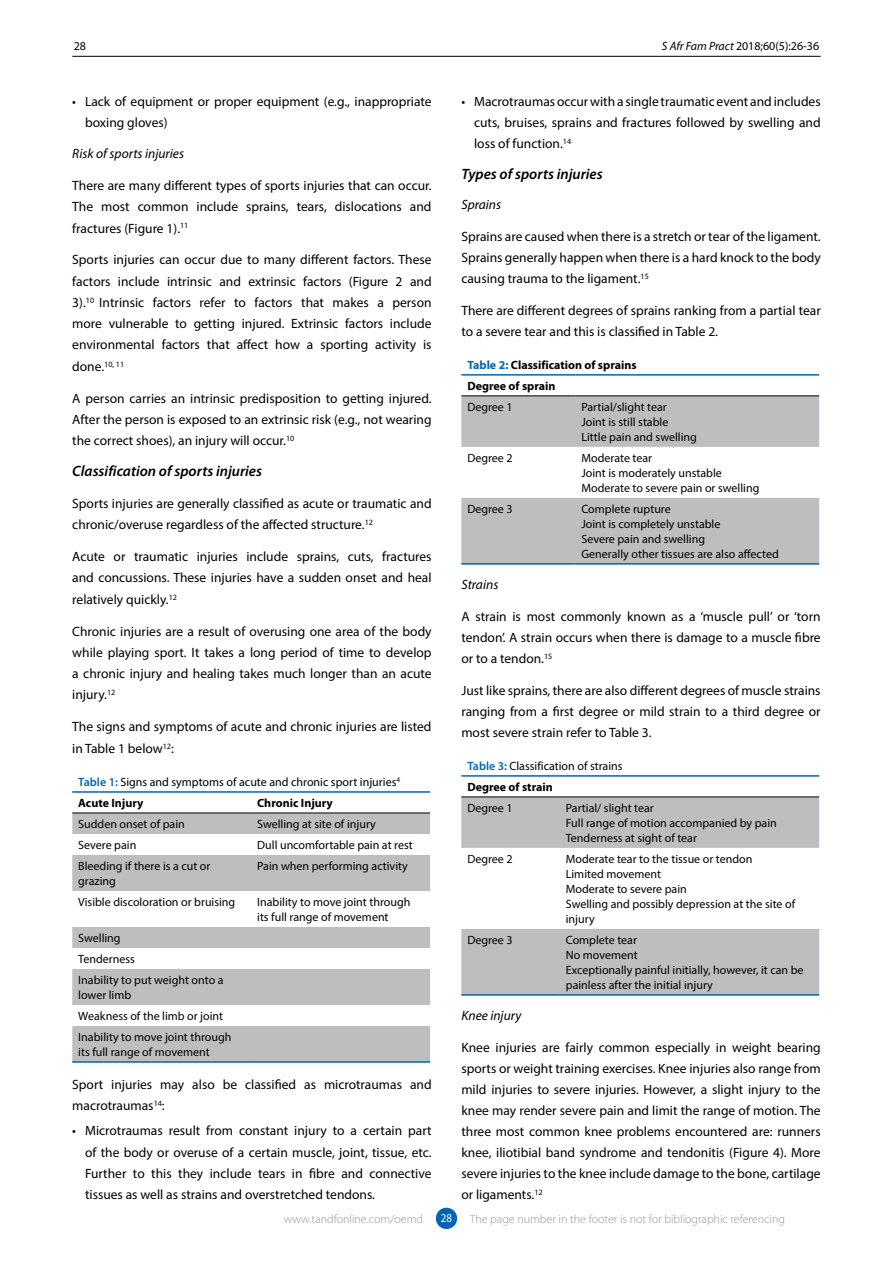
<style>
.page{position:relative;width:893px;height:1263px;background:#fff}
.page>*{position:absolute;margin:0;border:0;box-sizing:border-box;transform-origin:0 0}
.t1{font:italic 600 15px "Myriad Pro";color:#000}
.t2{font:13.5px/21.3px "Myriad Pro";color:#000;text-align:justify}
.t3{font:italic 13.5px "Myriad Pro";color:#000}
.t4{font:12px/15px "Myriad Pro";color:#000}
.t5{font:300 12px "Myriad Pro";color:#939598}
.t6{font:700 12px/21px "Myriad Pro";color:#000}
.t7{font:12px "Myriad Pro";color:#fff;scale:.9 1}
.s1{font-style:italic}
.s2{font-weight:600;color:#0066b3}
.s3{font-weight:700}
.s4{color:#0066b3}
</style>
<div class="page">
<hr style="left:72px;top:56px;width:749px;height:1px;background:#000">
<div style="left:436px;top:1208px;width:21px;height:21px;background:#0066b3;border-radius:50%"></div>
<svg style="left:72px;top:813px;width:358px;height:248px;fill:#bcbec0"></svg>
<hr style="left:72px;top:791px;width:179px;height:2px;background:#0066b3">
<hr style="left:251px;top:791px;width:179px;height:2px;background:#0066b3">
<hr style="left:72px;top:812px;width:179px;height:1px;background:#000">
<hr style="left:251px;top:812px;width:179px;height:1px;background:#000">
<hr style="left:72px;top:1061px;width:179px;height:2px;background:#0066b3">
<hr style="left:251px;top:1061px;width:179px;height:2px;background:#0066b3">
<svg style="left:461px;top:396px;width:358px;height:167px;fill:#bcbec0"></svg>
<hr style="left:461px;top:374px;width:114px;height:2px;background:#0066b3">
<hr style="left:575px;top:374px;width:244px;height:2px;background:#0066b3">
<hr style="left:461px;top:395px;width:114px;height:1px;background:#000">
<hr style="left:575px;top:395px;width:244px;height:1px;background:#000">
<hr style="left:461px;top:563px;width:114px;height:2px;background:#0066b3">
<hr style="left:575px;top:563px;width:244px;height:2px;background:#0066b3">
<svg style="left:461px;top:797px;width:358px;height:197px;fill:#bcbec0"></svg>
<hr style="left:461px;top:775px;width:99px;height:2px;background:#0066b3">
<hr style="left:560px;top:775px;width:259px;height:2px;background:#0066b3">
<hr style="left:461px;top:796px;width:99px;height:1px;background:#000">
<hr style="left:560px;top:796px;width:259px;height:1px;background:#000">
<hr style="left:461px;top:994px;width:99px;height:2px;background:#0066b3">
<hr style="left:560px;top:994px;width:259px;height:2px;background:#0066b3">
<p class="t4" style="left:74px;top:38px;width:14px">28</p>
<p class="t4" style="left:662px;top:38px;width:159px"><span class="s1">S Afr Fam Pract</span> 2018;60(5):26-36</p>
<p class="t2" style="left:85px;top:90px;width:348px;text-indent:-13px">• Lack of equipment or proper equipment (e.g., inappropriate boxing gloves)</p>
<p class="t3" style="left:72px;top:145px;width:113px">Risk of sports injuries</p>
<p class="t2" style="left:72px;top:175px;width:361px">There are many different types of sports injuries that can occur.<br>The most common include sprains, tears, dislocations and fractures (Figure 1).<sup>11</sup></p>
<p class="t2" style="left:72px;top:249px;width:361px">Sports injuries can occur due to many different factors. These factors include intrinsic and extrinsic factors (Figure 2 and 3).<sup>10</sup> Intrinsic factors refer to factors that makes a person more vulnerable to getting injured. Extrinsic factors include environmental factors that affect how a sporting activity is done.<sup>10,</sup> <sup>11</sup></p>
<p class="t2" style="left:72px;top:387px;width:361px">A person carries an intrinsic predisposition to getting injured.<br>After the person is exposed to an extrinsic risk (e.g., not wearing the correct shoes), an injury will occur.<sup>10</sup></p>
<p class="t1" style="left:72px;top:462px;width:191px">Classification of sports injuries</p>
<p class="t2" style="left:72px;top:493px;width:361px">Sports injuries are generally classified as acute or traumatic and chronic/overuse regardless of the affected structure.<sup>12</sup></p>
<p class="t2" style="left:72px;top:546px;width:361px">Acute or traumatic injuries include sprains, cuts, fractures and concussions. These injuries have a sudden onset and heal relatively quickly.<sup>12</sup></p>
<p class="t2" style="left:72px;top:620px;width:361px">Chronic injuries are a result of overusing one area of the body while playing sport. It takes a long period of time to develop a chronic injury and healing takes much longer than an acute injury.<sup>12</sup></p>
<p class="t2" style="left:72px;top:716px;width:361px">The signs and symptoms of acute and chronic injuries are listed in Table 1 below<sup>12</sup>:</p>
<p class="t4" style="left:78px;top:771px;width:323px;line-height:21px"><span class="s2">Table 1:</span> Signs and symptoms of acute and chronic sport injuries<sup>4<br></sup><span class="s3">Acute Injury</span></p>
<p class="t6" style="left:257px;top:792px;width:77px">Chronic Injury</p>
<p class="t4" style="left:78px;top:816px;width:108px">Sudden onset of pain</p>
<p class="t4" style="left:257px;top:816px;width:120px">Swelling at site of injury</p>
<p class="t4" style="left:78px;top:837px;width:60px">Severe pain</p>
<p class="t4" style="left:257px;top:837px;width:157px">Dull uncomfortable pain at rest</p>
<p class="t4" style="left:78px;top:858px;width:134px">Bleeding if there is a cut or grazing</p>
<p class="t4" style="left:257px;top:858px;width:152px">Pain when performing activity</p>
<p class="t4" style="left:78px;top:894px;width:159px">Visible discoloration or bruising</p>
<p class="t4" style="left:257px;top:894px;width:155px">Inability to move joint through its full range of movement</p>
<p class="t4" style="left:78px;top:927px;width:147px;line-height:21px">Swelling<br>Tenderness<br>Inability to put weight onto a</p>
<p class="t4" style="left:78px;top:984px;width:155px;line-height:21px">lower limb<br>Weakness of the limb or joint<br>Inability to move joint through</p>
<p class="t4" style="left:78px;top:1044px;width:133px">its full range of movement</p>
<p class="t2" style="left:72px;top:1073px;width:361px">Sport injuries may also be classified as microtraumas and macrotraumas<sup>14</sup>:</p>
<p class="t2" style="left:85px;top:1120px;width:348px;text-indent:-13px">• Microtraumas result from constant injury to a certain part of the body or overuse of a certain muscle, joint, tissue, etc.<br>Further to this they include tears in fibre and connective tissues as well as strains and overstretched tendons.</p>
<p class="t2" style="left:474px;top:91px;width:348px;text-indent:-13px">• Macrotraumas occur with a single traumatic event and includes cuts, bruises, sprains and fractures followed by swelling and loss of function.<sup>14</sup></p>
<p class="t1" style="left:461px;top:164px;width:143px">Types of sports injuries</p>
<p class="t3" style="left:461px;top:196px;width:41px">Sprains</p>
<p class="t2" style="left:461px;top:226px;width:361px">Sprains are caused when there is a stretch or tear of the ligament.<br>Sprains generally happen when there is a hard knock to the body causing trauma to the ligament.<sup>15</sup></p>
<p class="t2" style="left:461px;top:299px;width:361px">There are different degrees of sprains ranking from a partial tear to a severe tear and this is classified in Table 2.</p>
<p class="t6" style="left:467px;top:354px;width:171px"><span class="s4">Table 2:</span> Classification of sprains<br>Degree of sprain</p>
<p class="t4" style="left:467px;top:399px;width:47px">Degree 1</p>
<p class="t4" style="left:581px;top:399px;width:117px">Partial/slight tear<br>Joint is still stable<br>Little pain and swelling</p>
<p class="t4" style="left:467px;top:450px;width:47px">Degree 2</p>
<p class="t4" style="left:581px;top:450px;width:179px">Moderate tear<br>Joint is moderately unstable<br>Moderate to severe pain or swelling</p>
<p class="t4" style="left:467px;top:501px;width:47px">Degree 3</p>
<p class="t4" style="left:581px;top:501px;width:199px">Complete rupture<br>Joint is completely unstable<br>Severe pain and swelling<br>Generally other tissues are also affected</p>
<p class="t3" style="left:461px;top:576px;width:38px">Strains</p>
<p class="t2" style="left:461px;top:606px;width:361px">A strain is most commonly known as a ‘muscle pull’ or ‘torn tendon’. A strain occurs when there is damage to a muscle fibre or to a tendon.<sup>15</sup></p>
<p class="t2" style="left:461px;top:679px;width:361px">Just like sprains, there are also different degrees of muscle strains ranging from a first degree or mild strain to a third degree or most severe strain refer to Table 3.</p>
<p class="t4" style="left:467px;top:755px;width:157px;line-height:21px"><span class="s2">Table 3:</span> Classification of strains<br><span class="s3">Degree of strain</span></p>
<p class="t4" style="left:467px;top:800px;width:47px">Degree 1</p>
<p class="t4" style="left:566px;top:800px;width:213px">Partial/ slight tear<br>Full range of motion accompanied by pain<br>Tenderness at sight of tear</p>
<p class="t4" style="left:467px;top:851px;width:47px">Degree 2</p>
<p class="t4" style="left:566px;top:851px;width:231px">Moderate tear to the tissue or tendon<br>Limited movement<br>Moderate to severe pain<br>Swelling and possibly depression at the site of injury</p>
<p class="t4" style="left:467px;top:932px;width:47px">Degree 3</p>
<p class="t4" style="left:566px;top:932px;width:239px">Complete tear<br>No movement<br>Exceptionally painful initially, however, it can be painless after the initial injury</p>
<p class="t3" style="left:461px;top:1007px;width:61px">Knee injury</p>
<p class="t2" style="left:461px;top:1037px;width:361px">Knee injuries are fairly common especially in weight bearing sports or weight training exercises. Knee injuries also range from mild injuries to severe injuries. However, a slight injury to the knee may render severe pain and limit the range of motion. The three most common knee problems encountered are: runners knee, iliotibial band syndrome and tendonitis (Figure 4). More severe injuries to the knee include damage to the bone, cartilage or ligaments.<sup>12</sup></p>
<p class="t5" style="left:284px;top:1212px;width:141px">www.tandfonline.com/oemd</p>
<p class="t7" style="left:441px;top:1211px;width:14px">28</p>
<p class="t5" style="left:470px;top:1212px;width:317px">The page number in the footer is not for bibliographic referencing</p>
</div>
